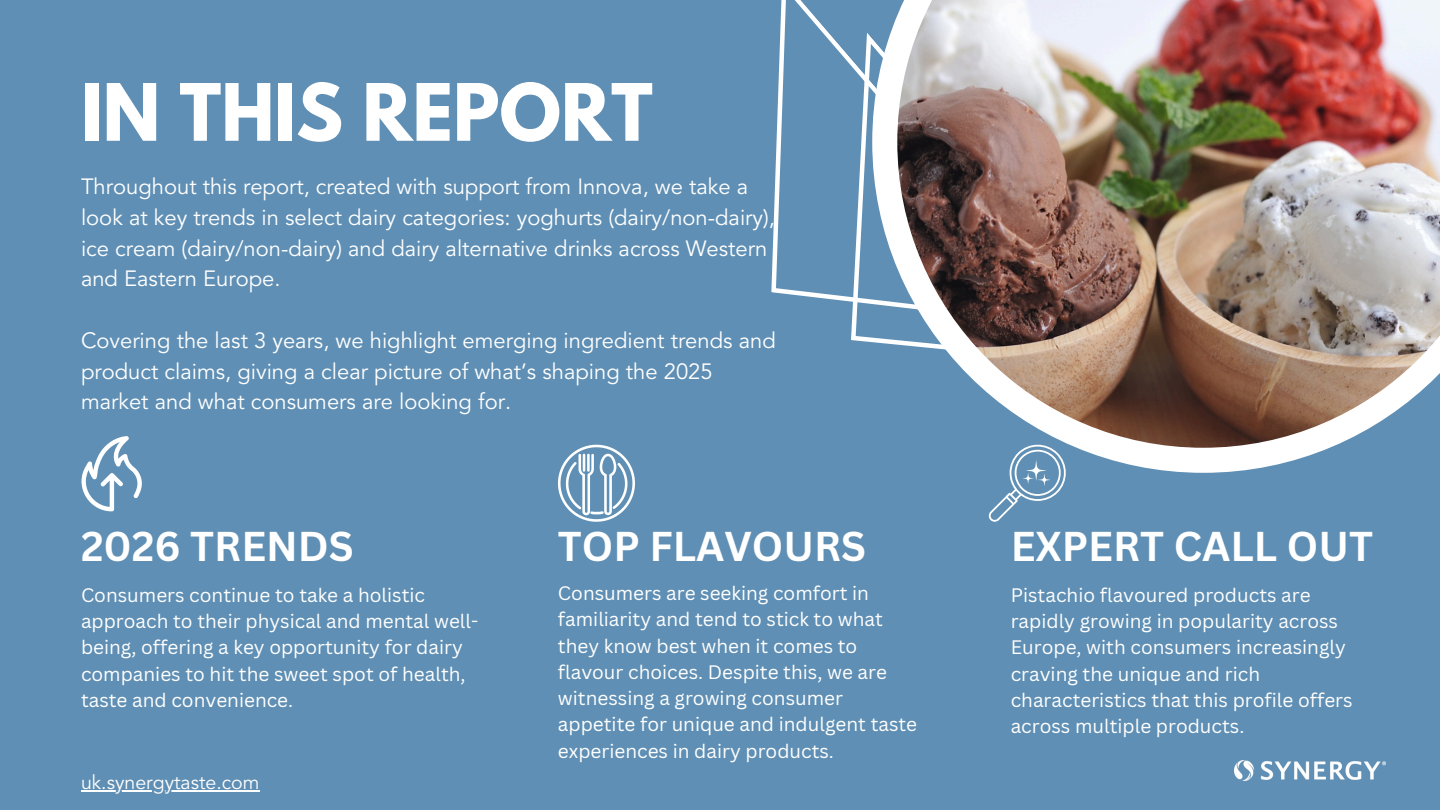
<style>
.page{position:relative;width:1440px;height:810px;background:#5f8fb4}
.page>*{position:absolute;margin:0;border:0;box-sizing:border-box;transform-origin:0 0}
.t1{font:700 70px "League Spartan";color:#fff}
.t2{font:700 40.5px "Canva Sans";color:#fff}
.t3{font:22px/30.8px "Avenir LT Std";color:#fff}
.t4{font:19.6px "Avenir LT Std";color:#fff}
.t5{font:19px/26.2px "Canva Sans";color:#fff}
</style>
<div class="page">
<svg style="left:82px;top:436px;width:60px;height:75px"></svg>
<svg style="left:558px;top:445px;width:77px;height:77px"></svg>
<svg style="left:771px;top:0;width:80px;height:302px"></svg>
<svg style="left:851px;top:33px;width:21px;height:310px"></svg>
<svg style="left:872px;top:39px;width:407px;height:434px"></svg>
<svg style="left:881px;top:16px;width:448px;height:448px;fill:#fff"></svg>
<img style="left:897px;top:0;width:543px;height:448px">
<svg style="left:988px;top:445px;width:81px;height:77px"></svg>
<img style="left:1234px;top:761px;width:151px;height:20px">
<hr style="left:81px;top:790px;width:179px;height:2px;background:#fff">
<h1 class="t1" style="left:81px;top:78px;width:573px">IN THIS REPORT</h1>
<p class="t3" style="left:81px;top:173px;width:696px">Throughout this report, created with support from Innova, we take a look at key trends in select dairy categories: yoghurts (dairy/non-dairy), ice cream (dairy/non-dairy) and dairy alternative drinks across Western and Eastern Europe.</p>
<p class="t3" style="left:81px;top:327px;width:696px">Covering the last 3 years, we highlight emerging ingredient trends and product claims, giving a clear picture of what’s shaping the 2025 market and what consumers are looking for.</p>
<h3 class="t2" style="left:81px;top:518px;width:274px">2026 TRENDS</h3>
<h3 class="t2" style="left:558px;top:517px;width:310px">TOP FLAVOURS</h3>
<p class="t2" style="left:1011px;top:518px;width:364px">EXPERT CALL OUT</p>
<p class="t5" style="left:81px;top:581px;width:399px">Consumers continue to take a holistic approach to their physical and mental well&shy;being, offering a key opportunity for dairy companies to hit the sweet spot of health, taste and convenience.</p>
<h2 class="t5" style="left:558px;top:580px;width:361px">Consumers are seeking comfort in familiarity and tend to stick to what they know best when it comes to flavour choices. Despite this, we are witnessing a growing consumer appetite for unique and indulgent taste experiences in dairy products.</h2>
<h2 class="t5" style="left:1011px;top:581px;width:343px">Pistachio flavoured products are rapidly growing in popularity across Europe, with consumers increasingly craving the unique and rich characteristics that this profile offers across multiple products.</h2>
<h2 class="t4" style="left:81px;top:774px;width:180px">uk.synergytaste.com</h2>
</div>
